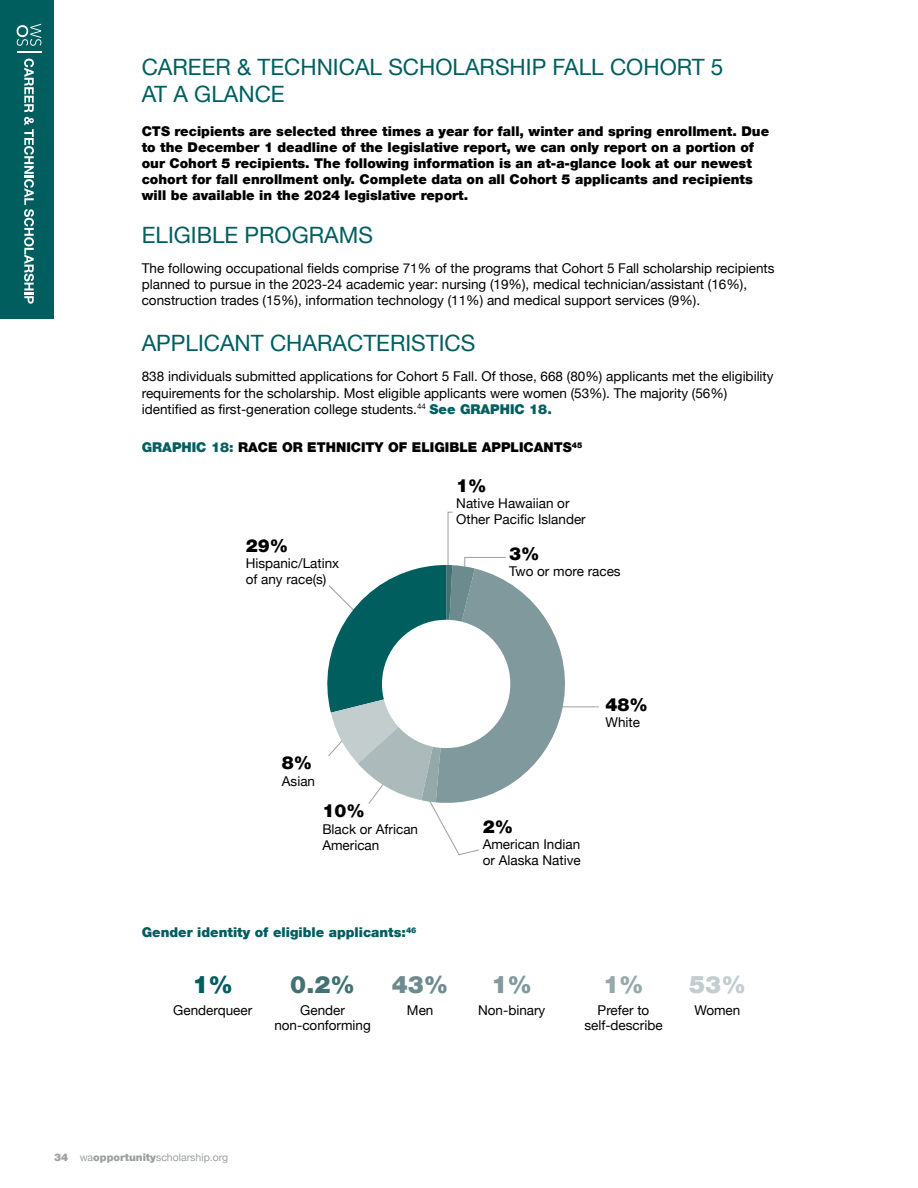
<style>
.page{position:relative;width:918px;height:1188px;background:#fff}
.page>*{position:absolute;margin:0;border:0;box-sizing:border-box;transform-origin:0 0}
.t1{font:900 24px "Helvetica Neue";color:#437274}
.t2{font:900 24px "Helvetica Neue";color:#c3cdce}
.t3{font:900 24px "Helvetica Neue";color:#6c8b8e}
.t4{font:900 24px "Helvetica Neue";color:#80999c}
.t5{font:900 24px "Helvetica Neue";color:#95a9ab}
.t6{font:900 24px "Helvetica Neue";color:#015e5f}
.t7{font:22.5px/27px "Helvetica Neue";color:#015e5f}
.t8{font:900 18px "Helvetica Neue";color:#000}
.t9{font:13.5px/16.2px "Helvetica Neue";color:#000}
.t10{font:900 13.5px/16.2px "Helvetica Neue";color:#000}
.t11{font:900 13.5px "Helvetica Neue";color:#015e5f}
.t12{font:10.5px "Helvetica Neue";color:#9d9fa2}
.s1{font-weight:900;color:#015e5f}
.s2{color:#015e5f}
.s3{font-weight:900}
</style>
<div class="page">
<div style="left:0;top:0;width:54px;height:319px;background:#015e5f"></div>
<svg style="left:24px;top:59px;width:10px;height:245px"></svg>
<svg style="left:17px;top:24px;width:25px;height:28px"></svg>
<hr style="left:540px;top:706px;width:59px;height:1px;background:#9d9fa2">
<svg style="left:327px;top:511px;width:250px;height:344px"></svg>
<h2 class="t7" style="left:142px;top:55px;width:583px">CAREER &amp; TECHNICAL SCHOLARSHIP FALL COHORT 5<br>AT A GLANCE</h2>
<p class="t10" style="left:142px;top:123px;width:629px">CTS recipients are selected three times a year for fall, winter and spring enrollment. Due to the December 1 deadline of the legislative report, we can only report on a portion of our Cohort 5 recipients. The following information is an at-a-glance look at our newest cohort for fall enrollment only. Complete data on all Cohort 5 applicants and recipients will be available in the 2024 legislative report.</p>
<h2 class="t7" style="left:142px;top:223px;width:233px">ELIGIBLE PROGRAMS</h2>
<p class="t9" style="left:142px;top:261px;width:634px">The following occupational fields comprise 71% of the programs that Cohort 5 Fall scholarship recipients planned to pursue in the 2023-24 academic year: nursing (19%), medical technician/assistant (16%), construction trades (15%), information technology (11%) and medical support services (9%).</p>
<h2 class="t7" style="left:142px;top:331px;width:335px">APPLICANT CHARACTERISTICS</h2>
<p class="t9" style="left:142px;top:369px;width:633px">838 individuals submitted applications for Cohort 5 Fall. Of those, 668 (80%) applicants met the eligibility requirements for the scholarship. Most eligible applicants were women (53%). The majority (56%) identified as first-generation college students.<sup>44</sup> <span class="s1">See GRAPHIC 18.</span></p>
<p class="t10" style="left:142px;top:439px;width:442px"><span class="s2">GRAPHIC 18:</span> RACE OR ETHNICITY OF ELIGIBLE APPLICANTS<sup>45</sup></p>
<h3 class="t8" style="left:246px;top:535px;width:44px">29%</h3>
<p class="t9" style="left:246px;top:556px;width:95px">Hispanic/Latinx of any race(s)</p>
<h3 class="t8" style="left:456px;top:475px;width:32px">1%</h3>
<p class="t9" style="left:456px;top:496px;width:131px">Native Hawaiian or<br>Other Pacific Islander</p>
<h3 class="t8" style="left:509px;top:543px;width:32px">3%</h3>
<p class="t9" style="left:509px;top:564px;width:113px">Two or more races</p>
<h3 class="t8" style="left:282px;top:752px;width:32px">8%</h3>
<p class="t9" style="left:282px;top:774px;width:35px">Asian</p>
<h3 class="t8" style="left:322px;top:800px;width:44px">10%</h3>
<p class="t9" style="left:322px;top:822px;width:97px">Black or African<br>American</p>
<p class="t11" style="left:142px;top:924px;width:276px">Gender identity of eligible applicants:<sup>46</sup></p>
<h1 class="t6" style="left:192px;top:970px;width:42px">1%</h1>
<p class="t9" style="left:173px;top:1003px;width:81px">Genderqueer</p>
<h1 class="t1" style="left:290px;top:970px;width:66px">0.2%</h1>
<p class="t9" style="left:274px;top:1004px;width:98px;line-height:15px;text-align:center">Gender non-conforming</p>
<h1 class="t3" style="left:392px;top:970px;width:58px">43%</h1>
<p class="t9" style="left:407px;top:1003px;width:28px">Men</p>
<h3 class="t8" style="left:606px;top:693px;width:44px">48%</h3>
<p class="t9" style="left:606px;top:715px;width:36px">White</p>
<h3 class="t8" style="left:483px;top:816px;width:32px">2%</h3>
<p class="t9" style="left:483px;top:837px;width:99px">American Indian or Alaska Native</p>
<h1 class="t4" style="left:492px;top:970px;width:42px">1%</h1>
<p class="t9" style="left:478px;top:1003px;width:69px">Non-binary</p>
<h1 class="t5" style="left:603px;top:970px;width:42px">1%</h1>
<p class="t9" style="left:584px;top:1004px;width:80px;line-height:15px;text-align:center">Prefer to self-describe</p>
<h1 class="t2" style="left:689px;top:970px;width:58px">53%</h1>
<p class="t9" style="left:695px;top:1003px;width:47px">Women</p>
<p class="t12" style="left:54px;top:1149px;width:176px"><span class="s3">34</span> wa<span class="s3">opportunity</span>scholarship.org</p>
</div>
